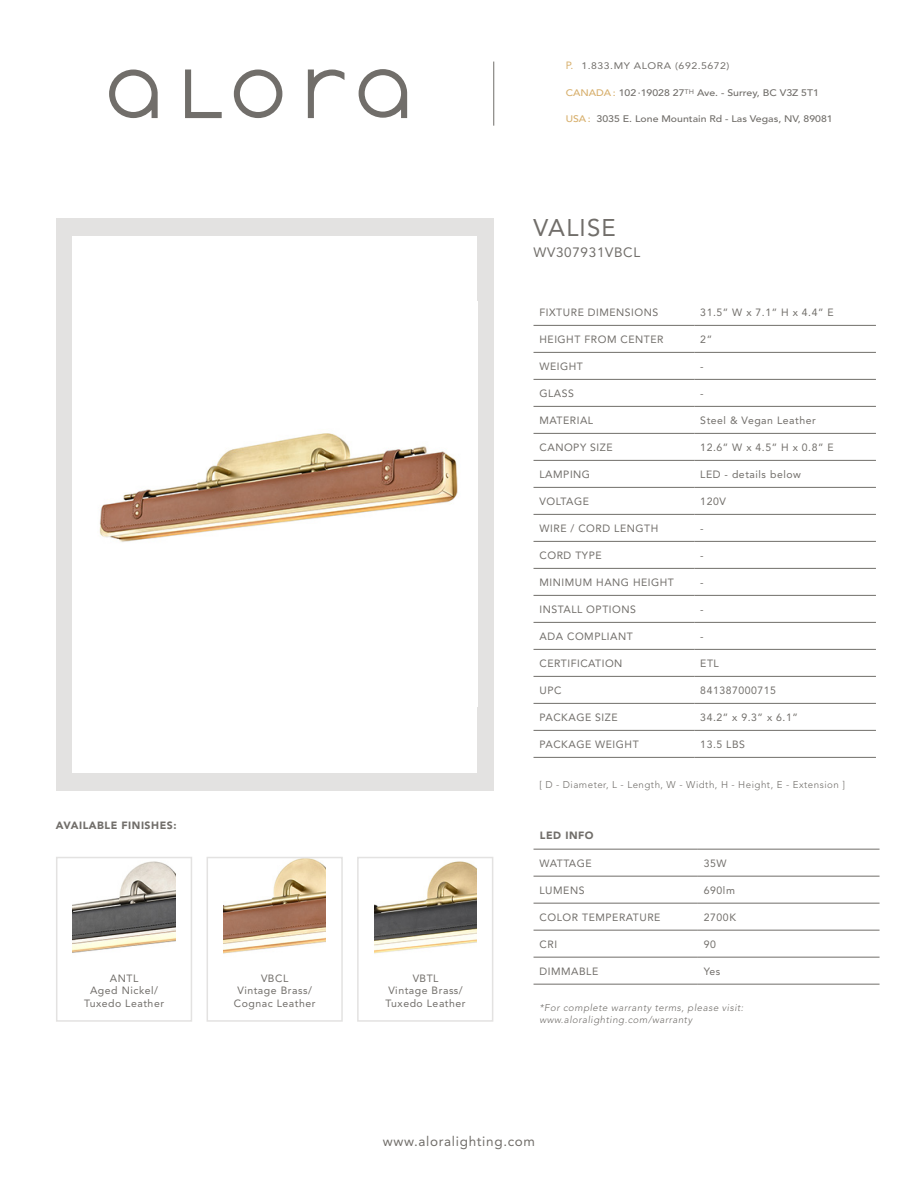
<style>
.page{position:relative;width:918px;height:1188px;background:#fff}
.page>*{position:absolute;margin:0;border:0;box-sizing:border-box;transform-origin:0 0}
.t1{font:24px "Avenir LT Std";letter-spacing:.05em;color:#716e6a}
.t2{font:13.5px "Avenir LT Std";letter-spacing:.05em;color:#716e6a}
.t3{font:10.5px/12.6px "Avenir LT Std";letter-spacing:.05em;color:#716e6a;text-align:center}
.t4{font:900 10.5px "Avenir LT Std";letter-spacing:.05em;color:#716e6a}
.t5{font:italic 300 9.75px/11.7px "Avenir LT Std";letter-spacing:.05em;color:#716e6a}
.t6{font:300 9.75px "Avenir LT Std";letter-spacing:.05em;color:#716e6a}
.t7{font:500 9.45px "Avenir LT Std";color:#716e6a;scale:1.11 1}
.t8{font:9.45px "Avenir LT Std";letter-spacing:.05em;color:#716e6a;scale:1.11 1}
.s1{font-size:10.5px;color:#d7af6c}
.s2{color:#d7af6c}
</style>
<div class="page">
<hr style="left:534px;top:325px;width:160px;height:1px;background:#716e6a">
<hr style="left:694px;top:325px;width:182px;height:1px;background:#716e6a">
<hr style="left:534px;top:352px;width:160px;height:1px;background:#716e6a">
<hr style="left:694px;top:352px;width:182px;height:1px;background:#716e6a">
<hr style="left:534px;top:379px;width:160px;height:1px;background:#716e6a">
<hr style="left:694px;top:379px;width:182px;height:1px;background:#716e6a">
<hr style="left:534px;top:406px;width:160px;height:1px;background:#716e6a">
<hr style="left:694px;top:406px;width:182px;height:1px;background:#716e6a">
<hr style="left:534px;top:433px;width:160px;height:1px;background:#716e6a">
<hr style="left:694px;top:433px;width:182px;height:1px;background:#716e6a">
<hr style="left:534px;top:460px;width:160px;height:1px;background:#716e6a">
<hr style="left:694px;top:460px;width:182px;height:1px;background:#716e6a">
<hr style="left:534px;top:487px;width:160px;height:1px;background:#716e6a">
<hr style="left:694px;top:487px;width:182px;height:1px;background:#716e6a">
<hr style="left:534px;top:514px;width:160px;height:1px;background:#716e6a">
<hr style="left:694px;top:514px;width:182px;height:1px;background:#716e6a">
<hr style="left:534px;top:541px;width:160px;height:1px;background:#716e6a">
<hr style="left:694px;top:541px;width:182px;height:1px;background:#716e6a">
<hr style="left:534px;top:568px;width:160px;height:1px;background:#716e6a">
<hr style="left:694px;top:568px;width:182px;height:1px;background:#716e6a">
<hr style="left:534px;top:595px;width:160px;height:1px;background:#716e6a">
<hr style="left:694px;top:595px;width:182px;height:1px;background:#716e6a">
<hr style="left:534px;top:622px;width:160px;height:1px;background:#716e6a">
<hr style="left:694px;top:622px;width:182px;height:1px;background:#716e6a">
<hr style="left:534px;top:649px;width:160px;height:1px;background:#716e6a">
<hr style="left:694px;top:649px;width:182px;height:1px;background:#716e6a">
<hr style="left:534px;top:676px;width:160px;height:1px;background:#716e6a">
<hr style="left:694px;top:676px;width:182px;height:1px;background:#716e6a">
<hr style="left:534px;top:703px;width:160px;height:1px;background:#716e6a">
<hr style="left:694px;top:703px;width:182px;height:1px;background:#716e6a">
<hr style="left:534px;top:730px;width:160px;height:1px;background:#716e6a">
<hr style="left:694px;top:730px;width:182px;height:1px;background:#716e6a">
<hr style="left:534px;top:757px;width:160px;height:1px;background:#716e6a">
<hr style="left:694px;top:757px;width:182px;height:1px;background:#716e6a">
<svg style="left:234px;top:70px;width:48px;height:48px"></svg>
<svg style="left:185px;top:70px;width:37px;height:48px"></svg>
<svg style="left:109px;top:70px;width:49px;height:48px"></svg>
<svg style="left:308px;top:70px;width:36px;height:48px"></svg>
<svg style="left:359px;top:69px;width:48px;height:49px"></svg>
<div style="left:56px;top:218px;width:438px;height:573px;background:#e3e2e1"></div>
<div style="left:72px;top:236px;width:405px;height:537px;background:#fff"></div>
<img style="left:99px;top:433px;width:360px;height:109px">
<hr style="left:493px;top:62px;width:1px;height:64px;background:#716e6a">
<hr style="left:534px;top:849px;width:164px;height:1px;background:#716e6a">
<hr style="left:698px;top:849px;width:182px;height:1px;background:#716e6a">
<hr style="left:534px;top:876px;width:164px;height:1px;background:#716e6a">
<hr style="left:698px;top:876px;width:182px;height:1px;background:#716e6a">
<hr style="left:534px;top:903px;width:164px;height:1px;background:#716e6a">
<hr style="left:698px;top:903px;width:182px;height:1px;background:#716e6a">
<hr style="left:534px;top:930px;width:164px;height:1px;background:#716e6a">
<hr style="left:698px;top:930px;width:182px;height:1px;background:#716e6a">
<hr style="left:534px;top:957px;width:164px;height:1px;background:#716e6a">
<hr style="left:698px;top:957px;width:182px;height:1px;background:#716e6a">
<hr style="left:534px;top:984px;width:164px;height:1px;background:#716e6a">
<hr style="left:698px;top:984px;width:182px;height:1px;background:#716e6a">
<img style="left:73px;top:861px;width:102px;height:92px">
<img style="left:223px;top:860px;width:103px;height:94px">
<img style="left:374px;top:861px;width:103px;height:93px">
<div style="left:207px;top:857px;width:136px;height:165px;border:2px solid #e3e2e1"></div>
<div style="left:56px;top:857px;width:136px;height:165px;border:2px solid #e3e2e1"></div>
<div style="left:357px;top:857px;width:136px;height:165px;border:2px solid #e3e2e1"></div>
<p class="t8" style="left:566px;top:60px;width:149px"><span class="s1">P.</span> 1.833.MY ALORA (692.5672)</p>
<p class="t7" style="left:566px;top:87px;width:230px"><span class="s2">CANADA :</span> 102 ∙19028 27<sup>th</sup> Ave. - Surrey, BC V3Z 5T1</p>
<p class="t7" style="left:566px;top:113px;width:242px"><span class="s2">USA :</span> 3035 E. Lone Mountain Rd - Las Vegas, NV, 89081</p>
<h1 class="t1" style="left:534px;top:214px;width:84px">VALISE</h1>
<p class="t2" style="left:534px;top:245px;width:108px">WV307931VBCL</p>
<p class="t3" style="left:540px;top:306px;width:120px">FIXTURE DIMENSIONS</p>
<p class="t3" style="left:700px;top:306px;width:135px">31.5” W x 7.1” H x 4.4” E</p>
<p class="t3" style="left:540px;top:333px;width:126px">HEIGHT FROM CENTER</p>
<p class="t3" style="left:700px;top:333px;width:13px">2”</p>
<p class="t3" style="left:540px;top:360px;width:45px">WEIGHT</p>
<p class="t3" style="left:700px;top:360px;width:5px">-</p>
<p class="t3" style="left:540px;top:387px;width:36px">GLASS</p>
<p class="t3" style="left:700px;top:387px;width:5px">-</p>
<p class="t3" style="left:540px;top:414px;width:55px">MATERIAL</p>
<p class="t3" style="left:700px;top:414px;width:117px">Steel &amp; Vegan Leather</p>
<p class="t3" style="left:540px;top:441px;width:75px">CANOPY SIZE</p>
<p class="t3" style="left:700px;top:441px;width:135px">12.6” W x 4.5” H x 0.8” E</p>
<p class="t3" style="left:540px;top:468px;width:52px">LAMPING</p>
<p class="t3" style="left:700px;top:468px;width:102px">LED - details below</p>
<p class="t3" style="left:540px;top:495px;width:51px">VOLTAGE</p>
<p class="t3" style="left:700px;top:495px;width:27px">120V</p>
<p class="t3" style="left:540px;top:522px;width:120px">WIRE / CORD LENGTH</p>
<p class="t3" style="left:700px;top:522px;width:5px">-</p>
<p class="t3" style="left:540px;top:549px;width:64px">CORD TYPE</p>
<p class="t3" style="left:700px;top:549px;width:5px">-</p>
<p class="t3" style="left:540px;top:576px;width:136px">MINIMUM HANG HEIGHT</p>
<p class="t3" style="left:700px;top:576px;width:5px">-</p>
<p class="t3" style="left:540px;top:603px;width:98px">INSTALL OPTIONS</p>
<p class="t3" style="left:700px;top:603px;width:5px">-</p>
<p class="t3" style="left:540px;top:630px;width:95px">ADA COMPLIANT</p>
<p class="t3" style="left:700px;top:630px;width:5px">-</p>
<p class="t3" style="left:540px;top:657px;width:84px">CERTIFICATION</p>
<p class="t3" style="left:700px;top:657px;width:20px">ETL</p>
<p class="t3" style="left:540px;top:684px;width:24px">UPC</p>
<p class="t3" style="left:700px;top:684px;width:77px">841387000715</p>
<p class="t3" style="left:540px;top:711px;width:80px">PACKAGE SIZE</p>
<p class="t3" style="left:700px;top:711px;width:99px">34.2” x 9.3” x 6.1”</p>
<p class="t3" style="left:540px;top:738px;width:101px">PACKAGE WEIGHT</p>
<p class="t3" style="left:700px;top:738px;width:46px">13.5 LBS</p>
<p class="t4" style="left:56px;top:819px;width:122px">AVAILABLE FINISHES:</p>
<p class="t3" style="left:234px;top:972px;width:83px">VBCL<br>Vintage Brass/<br>Cognac Leather</p>
<p class="t3" style="left:84px;top:972px;width:81px">ANTL<br>Aged Nickel/<br>Tuxedo Leather</p>
<p class="t3" style="left:386px;top:972px;width:81px">VBTL<br>Vintage Brass/<br>Tuxedo Leather</p>
<p class="t6" style="left:539px;top:779px;width:307px">[ D - Diameter, L - Length, W - Width, H - Height, E - Extension ]</p>
<p class="t4" style="left:540px;top:829px;width:55px">LED INFO</p>
<p class="t3" style="left:540px;top:857px;width:54px">WATTAGE</p>
<p class="t3" style="left:704px;top:857px;width:24px">35W</p>
<p class="t3" style="left:540px;top:884px;width:47px">LUMENS</p>
<p class="t3" style="left:704px;top:884px;width:33px">690lm</p>
<p class="t3" style="left:540px;top:911px;width:123px">COLOR TEMPERATURE</p>
<p class="t3" style="left:704px;top:911px;width:34px">2700K</p>
<p class="t3" style="left:540px;top:938px;width:19px">CRI</p>
<p class="t3" style="left:704px;top:938px;width:14px">90</p>
<p class="t3" style="left:540px;top:965px;width:60px">DIMMABLE</p>
<p class="t3" style="left:704px;top:965px;width:18px">Yes</p>
<p class="t5" style="left:539px;top:1002px;width:206px">*For complete warranty terms, please visit: www.aloralighting.com/warranty</p>
<p class="t2" style="left:383px;top:1134px;width:154px">www.aloralighting.com</p>
</div>
